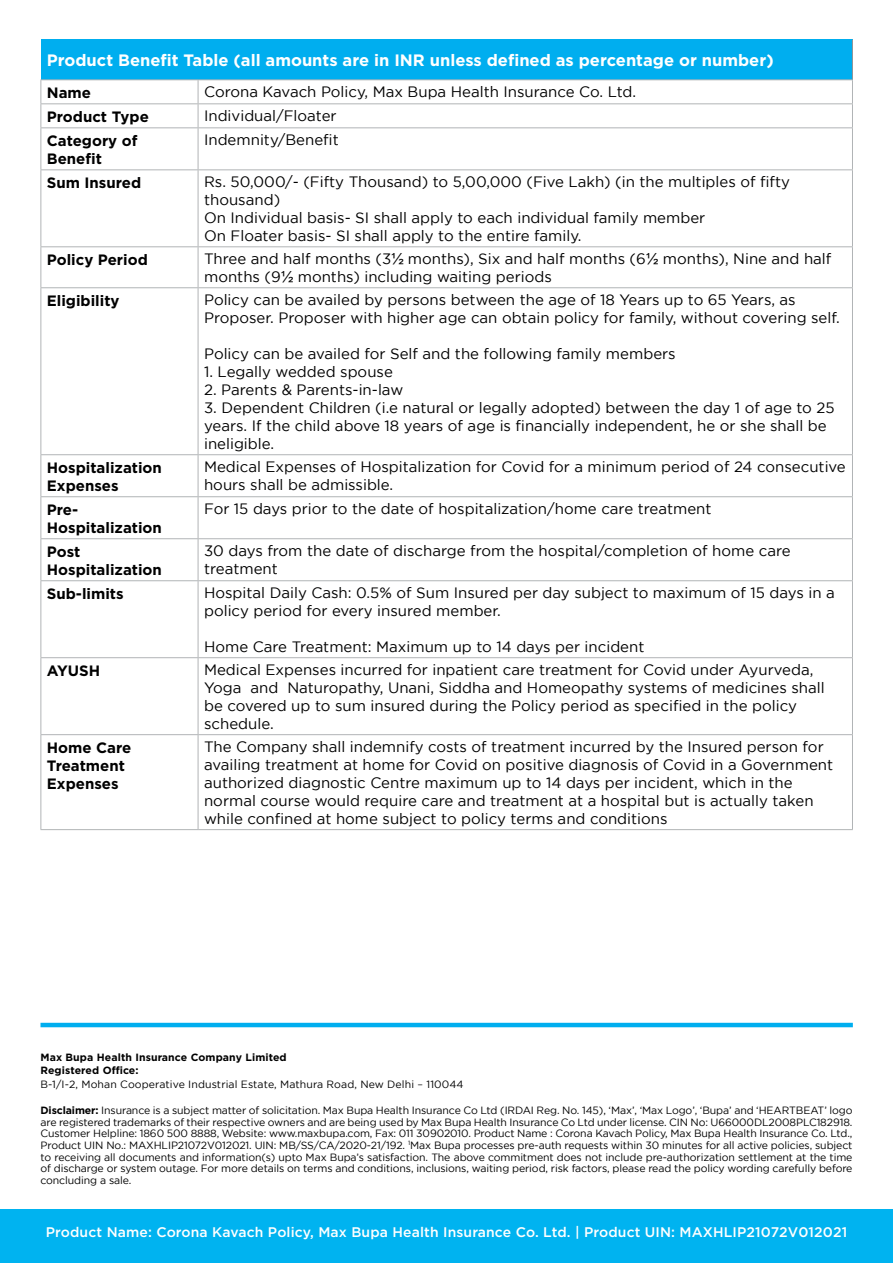
<style>
.page{position:relative;width:893px;height:1263px;background:#fff}
.page>*{position:absolute;margin:0;border:0;box-sizing:border-box;transform-origin:0 0}
.t1{font:700 16.5px "Gotham";color:#fff}
.t2{font:15px/18px "Gotham";color:#000}
.t3{font:700 15px/18px "Gotham";color:#000}
.t4{font:500 13.95px "Gotham";letter-spacing:.01em;color:#fff}
.t5{font:10.5px/11.6px "Gotham";letter-spacing:-.005em;color:#000;text-align:justify}
.t6{font:700 10.5px/13.5px "Gotham";letter-spacing:.01em;color:#000}
.s1{font-family:"Arial"}
.s2{font-weight:700}
</style>
<div class="page">
<div style="left:0;top:1209px;width:893px;height:54px;background:#00b3f0"></div>
<div style="left:41px;top:40px;width:811px;height:40px;background:#00aeef"></div>
<hr style="left:852px;top:40px;width:1px;height:39px;background:#939598">
<hr style="left:40px;top:79px;width:158px;height:1px;background:#b1b4b6">
<hr style="left:198px;top:79px;width:655px;height:1px;background:#b1b4b6">
<hr style="left:40px;top:103px;width:158px;height:1px;background:#b1b4b6">
<svg style="left:40px;top:80px;width:1px;height:47px"></svg>
<hr style="left:198px;top:103px;width:655px;height:1px;background:#b1b4b6">
<svg style="left:198px;top:80px;width:1px;height:47px"></svg>
<svg style="left:852px;top:80px;width:1px;height:47px"></svg>
<hr style="left:40px;top:127px;width:158px;height:1px;background:#b1b4b6">
<hr style="left:40px;top:128px;width:1px;height:41px;background:#b1b4b6">
<hr style="left:198px;top:127px;width:655px;height:1px;background:#b1b4b6">
<hr style="left:198px;top:128px;width:1px;height:41px;background:#b1b4b6">
<hr style="left:852px;top:128px;width:1px;height:41px;background:#b1b4b6">
<hr style="left:40px;top:169px;width:158px;height:1px;background:#b1b4b6">
<hr style="left:40px;top:170px;width:1px;height:76px;background:#b1b4b6">
<hr style="left:198px;top:169px;width:655px;height:1px;background:#b1b4b6">
<hr style="left:198px;top:170px;width:1px;height:76px;background:#b1b4b6">
<hr style="left:852px;top:170px;width:1px;height:76px;background:#b1b4b6">
<hr style="left:40px;top:246px;width:158px;height:1px;background:#b1b4b6">
<hr style="left:40px;top:247px;width:1px;height:40px;background:#b1b4b6">
<hr style="left:198px;top:246px;width:655px;height:1px;background:#b1b4b6">
<hr style="left:198px;top:247px;width:1px;height:40px;background:#b1b4b6">
<hr style="left:852px;top:247px;width:1px;height:40px;background:#b1b4b6">
<hr style="left:40px;top:287px;width:158px;height:1px;background:#b1b4b6">
<hr style="left:40px;top:288px;width:1px;height:166px;background:#b1b4b6">
<hr style="left:198px;top:287px;width:655px;height:1px;background:#b1b4b6">
<hr style="left:198px;top:288px;width:1px;height:166px;background:#b1b4b6">
<hr style="left:852px;top:288px;width:1px;height:166px;background:#b1b4b6">
<hr style="left:40px;top:454px;width:158px;height:1px;background:#b1b4b6">
<hr style="left:40px;top:455px;width:1px;height:41px;background:#b1b4b6">
<hr style="left:198px;top:454px;width:655px;height:1px;background:#b1b4b6">
<hr style="left:198px;top:455px;width:1px;height:41px;background:#b1b4b6">
<hr style="left:852px;top:455px;width:1px;height:41px;background:#b1b4b6">
<hr style="left:40px;top:496px;width:158px;height:1px;background:#b1b4b6">
<hr style="left:40px;top:497px;width:1px;height:41px;background:#b1b4b6">
<hr style="left:198px;top:496px;width:655px;height:1px;background:#b1b4b6">
<hr style="left:198px;top:497px;width:1px;height:41px;background:#b1b4b6">
<hr style="left:852px;top:497px;width:1px;height:41px;background:#b1b4b6">
<hr style="left:40px;top:538px;width:158px;height:1px;background:#b1b4b6">
<hr style="left:40px;top:539px;width:1px;height:41px;background:#b1b4b6">
<hr style="left:198px;top:538px;width:655px;height:1px;background:#b1b4b6">
<hr style="left:198px;top:539px;width:1px;height:41px;background:#b1b4b6">
<hr style="left:852px;top:539px;width:1px;height:41px;background:#b1b4b6">
<hr style="left:40px;top:580px;width:158px;height:1px;background:#b1b4b6">
<hr style="left:40px;top:581px;width:1px;height:76px;background:#b1b4b6">
<hr style="left:198px;top:580px;width:655px;height:1px;background:#b1b4b6">
<hr style="left:198px;top:581px;width:1px;height:76px;background:#b1b4b6">
<hr style="left:852px;top:581px;width:1px;height:76px;background:#b1b4b6">
<hr style="left:40px;top:657px;width:158px;height:1px;background:#b1b4b6">
<hr style="left:40px;top:658px;width:1px;height:76px;background:#b1b4b6">
<hr style="left:198px;top:657px;width:655px;height:1px;background:#b1b4b6">
<hr style="left:198px;top:658px;width:1px;height:76px;background:#b1b4b6">
<hr style="left:852px;top:658px;width:1px;height:76px;background:#b1b4b6">
<hr style="left:40px;top:734px;width:158px;height:1px;background:#b1b4b6">
<hr style="left:40px;top:735px;width:1px;height:94px;background:#b1b4b6">
<hr style="left:198px;top:734px;width:655px;height:1px;background:#b1b4b6">
<hr style="left:198px;top:735px;width:1px;height:94px;background:#b1b4b6">
<hr style="left:852px;top:735px;width:1px;height:94px;background:#b1b4b6">
<hr style="left:40px;top:829px;width:158px;height:1px;background:#b1b4b6">
<hr style="left:198px;top:829px;width:655px;height:1px;background:#b1b4b6">
<hr style="left:40px;top:1023px;width:813px;height:4px;background:#00aeef">
<p class="t1" style="left:47px;top:50px;width:728px">Product Benefit Table (all amounts are in INR unless defined as percentage or number)</p>
<p class="t3" style="left:47px;top:83px;width:46px">Name</p>
<p class="t2" style="left:204px;top:82px;width:434px">Corona Kavach Policy, Max Bupa Health Insurance Co. Ltd.</p>
<p class="t3" style="left:47px;top:107px;width:104px">Product Type</p>
<p class="t2" style="left:204px;top:106px;width:134px">Individual/Floater</p>
<p class="t3" style="left:47px;top:131px;width:92px">Category of<br>Benefit</p>
<p class="t2" style="left:204px;top:130px;width:136px">Indemnity/Benefit</p>
<p class="t3" style="left:47px;top:173px;width:96px">Sum Insured</p>
<p class="t2" style="left:204px;top:172px;width:587px">Rs. 50,000/- (Fifty Thousand) to 5,00,000 (Five Lakh) (in the multiples of fifty thousand)<br>On Individual basis- SI shall apply to each individual family member<br>On Floater basis- SI shall apply to the entire family.</p>
<p class="t3" style="left:47px;top:250px;width:102px">Policy Period</p>
<p class="t2" style="left:204px;top:249px;width:629px">Three and half months (3<span class="s1">½</span> months), Six and half months (6<span class="s1">½</span> months), Nine and half months (9<span class="s1">½</span> months) including waiting periods</p>
<p class="t3" style="left:47px;top:291px;width:74px">Eligibility</p>
<p class="t2" style="left:204px;top:290px;width:637px">Policy can be availed by persons between the age of 18 Years up to 65 Years, as<br>Proposer. Proposer with higher age can obtain policy for family, without covering self.</p>
<p class="t2" style="left:204px;top:344px;width:473px">Policy can be availed for Self and the following family members</p>
<p class="t2" style="left:204px;top:362px;width:190px">1. Legally wedded spouse</p>
<p class="t2" style="left:204px;top:380px;width:201px">2. Parents &amp; Parents-in-law</p>
<p class="t2" style="left:204px;top:398px;width:632px">3. Dependent Children (i.e natural or legally adopted) between the day 1 of age to 25 years. If the child above 18 years of age is financially independent, he or she shall be ineligible.</p>
<p class="t3" style="left:47px;top:458px;width:117px">Hospitalization<br>Expenses</p>
<p class="t2" style="left:204px;top:457px;width:643px">Medical Expenses of Hospitalization for Covid for a minimum period of 24 consecutive hours shall be admissible.</p>
<p class="t3" style="left:47px;top:500px;width:117px">Pre-<br>Hospitalization</p>
<p class="t2" style="left:204px;top:499px;width:509px">For 15 days prior to the date of hospitalization/home care treatment</p>
<p class="t3" style="left:47px;top:542px;width:117px">Post<br>Hospitalization</p>
<p class="t2" style="left:204px;top:541px;width:588px">30 days from the date of discharge from the hospital/completion of home care treatment</p>
<p class="t3" style="left:47px;top:584px;width:78px">Sub-limits</p>
<p class="t2" style="left:204px;top:583px;width:632px">Hospital Daily Cash: 0.5% of Sum Insured per day subject to maximum of 15 days in a policy period for every insured member.</p>
<p class="t2" style="left:204px;top:637px;width:442px">Home Care Treatment: Maximum up to 14 days per incident</p>
<p class="t3" style="left:47px;top:661px;width:55px">AYUSH</p>
<p class="t2" style="left:204px;top:660px;width:622px">Medical Expenses incurred for inpatient care treatment for Covid under Ayurveda, Yoga and Naturopathy, Unani, Siddha and Homeopathy systems of medicines shall be covered up to sum insured during the Policy period as specified in the policy schedule.</p>
<p class="t3" style="left:47px;top:738px;width:86px">Home Care<br>Treatment<br>Expenses</p>
<p class="t2" style="left:204px;top:737px;width:631px">The Company shall indemnify costs of treatment incurred by the Insured person for availing treatment at home for Covid on positive diagnosis of Covid in a Government authorized diagnostic Centre maximum up to 14 days per incident, which in the normal course would require care and treatment at a hospital but is actually taken while confined at home subject to policy terms and conditions</p>
<p class="t6" style="left:41px;top:1050px;width:248px">Max Bupa Health Insurance Company Limited<br>Registered Office:</p>
<p class="t5" style="left:41px;top:1078px;width:425px">B-1/I-2, Mohan Cooperative Industrial Estate, Mathura Road, New Delhi – 110044</p>
<p class="t5" style="left:40px;top:1104px;width:813px"><span class="s2">Disclaimer:</span> Insurance is a subject matter of solicitation. Max Bupa Health Insurance Co Ltd (IRDAI Reg. No. 145), ‘Max’, ‘Max Logo’, ‘Bupa’ and ‘HEARTBEAT’ logo are registered trademarks of their respective owners and are being used by Max Bupa Health Insurance Co Ltd under license. CIN No: U66000DL2008PLC182918.<br>Customer Helpline: 1860 500 8888, Website: www.maxbupa.com, Fax: 011 30902010. Product Name : Corona Kavach Policy, Max Bupa Health Insurance Co. Ltd., Product UIN No.: MAXHLIP21072V012021. UIN: MB/SS/CA/2020-21/192. <sup>1</sup>Max Bupa processes pre-auth requests within 30 minutes for all active policies, subject to receiving all documents and information(s) upto Max Bupa’s satisfaction. The above commitment does not include pre-authorization settlement at the time of discharge or system outage. For more details on terms and conditions, inclusions, waiting period, risk factors, please read the policy wording carefully before concluding a sale.</p>
<p class="t4" style="left:46px;top:1223px;width:803px">Product Name: Corona Kavach Policy, Max Bupa Health Insurance Co. Ltd. | Product UIN: MAXHLIP21072V012021</p>
</div>
